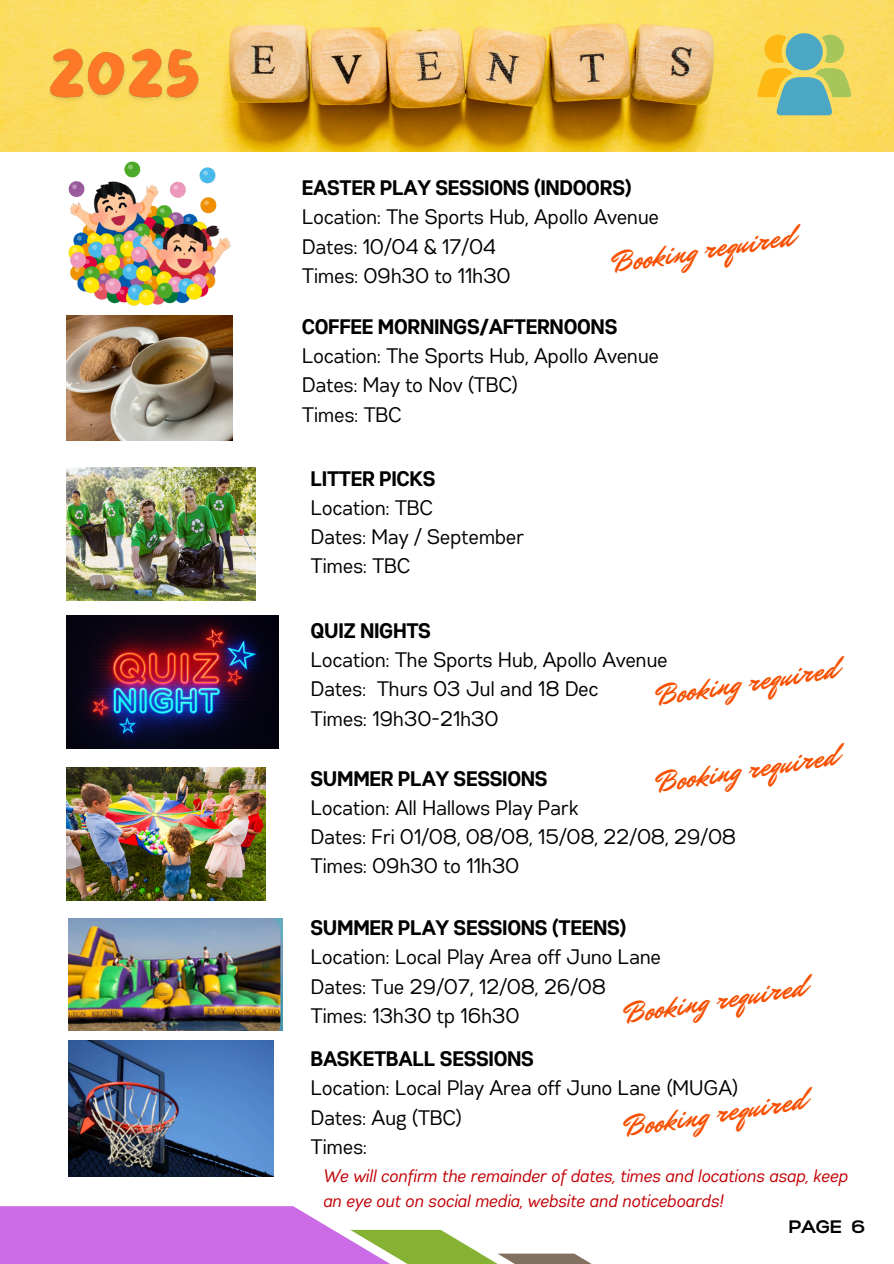
<style>
.page{position:relative;width:894px;height:1264px;background:#fff}
.page>*{position:absolute;margin:0;border:0;box-sizing:border-box;transform-origin:0 0}
.t1{font:30px "Mr Dafoe";color:#f75000}
.t2{font:21px/29.2px "Gabriel Sans Cond";color:#000}
.t3{font:italic 18px/24.8px "Gabriel Sans Cond";color:#c20005}
.t4{font:700 18px "Gabriel Sans";color:#000}
.s1{font-weight:700}
</style>
<div class="page">
<svg style="left:0;top:1206px;width:590px;height:57px"></svg>
<img style="left:0;top:0;width:893px;height:152px">
<svg style="left:756px;top:33px;width:95px;height:82px;background:#b0c078"></svg>
<img style="left:66px;top:315px;width:167px;height:125px">
<img style="left:68px;top:1040px;width:205px;height:136px">
<img style="left:66px;top:767px;width:199px;height:133px">
<img style="left:66px;top:616px;width:213px;height:132px">
<img style="left:66px;top:467px;width:189px;height:133px">
<img style="left:68px;top:918px;width:214px;height:112px">
<img style="left:68px;top:161px;width:162px;height:144px">
<img style="left:44px;top:37px;width:161px;height:78px">
<p class="t2" style="left:302px;top:174px;width:358px"><span class="s1">EASTER PLAY SESSIONS (INDOORS)<br></span>Location: The Sports Hub, Apollo Avenue<br>Dates: 10/04 &amp; 17/04</p>
<p class="t2" style="left:302px;top:262px;width:210px">Times: 09h30 to 11h30</p>
<h3 class="t2" style="left:302px;top:313px;width:358px"><span class="s1">COFFEE MORNINGS/AFTERNOONS<br></span>Location: The Sports Hub, Apollo Avenue<br>Dates: May to Nov (TBC)</h3>
<p class="t2" style="left:302px;top:401px;width:101px">Times: TBC</p>
<p class="t1" style="left:609px;top:244px;width:184px;rotate:-9deg">Booking required</p>
<h2 class="t2" style="left:311px;top:465px;width:215px"><span class="s1">LITTER PICKS<br></span>Location: TBC<br>Dates: May / September</h2>
<p class="t2" style="left:311px;top:552px;width:101px">Times: TBC</p>
<h3 class="t2" style="left:311px;top:617px;width:358px"><span class="s1">QUIZ NIGHTS<br></span>Location: The Sports Hub, Apollo Avenue<br>Dates: Thurs 03 Jul and 18 Dec</h3>
<p class="t2" style="left:311px;top:705px;width:189px">Times: 19h30-21h30</p>
<p class="t1" style="left:653px;top:676px;width:184px;rotate:-9deg">Booking required</p>
<h3 class="t1" style="left:653px;top:763px;width:184px;rotate:-9deg">Booking required</h3>
<p class="t2" style="left:311px;top:765px;width:426px"><span class="s1">SUMMER PLAY SESSIONS<br></span>Location: All Hallows Play Park<br>Dates: Fri 01/08, 08/08, 15/08, 22/08, 29/08</p>
<h3 class="t2" style="left:311px;top:852px;width:210px">Times: 09h30 to 11h30</h3>
<p class="t2" style="left:311px;top:914px;width:352px"><span class="s1">SUMMER PLAY SESSIONS (TEENS)<br></span>Location: Local Play Area off Juno Lane<br>Dates: Tue 29/07, 12/08, 26/08</p>
<p class="t2" style="left:311px;top:1002px;width:210px">Times: 13h30 tp 16h30</p>
<p class="t2" style="left:311px;top:1045px;width:429px"><span class="s1">BASKETBALL SESSIONS<br></span>Location: Local Play Area off Juno Lane (MUGA)<br>Dates: Aug (TBC)</p>
<h3 class="t2" style="left:311px;top:1133px;width:58px">Times:</h3>
<h2 class="t1" style="left:621px;top:993px;width:184px;rotate:-9deg">Booking required</h2>
<h2 class="t1" style="left:621px;top:1107px;width:184px;rotate:-9deg">Booking required</h2>
<p class="t3" style="left:323px;top:1164px;width:526px">We will confirm the remainder of dates, times and locations asap, keep an eye out on social media, website and noticeboards!</p>
<p class="t4" style="left:788px;top:1218px;width:78px">PAGE 6</p>
</div>
